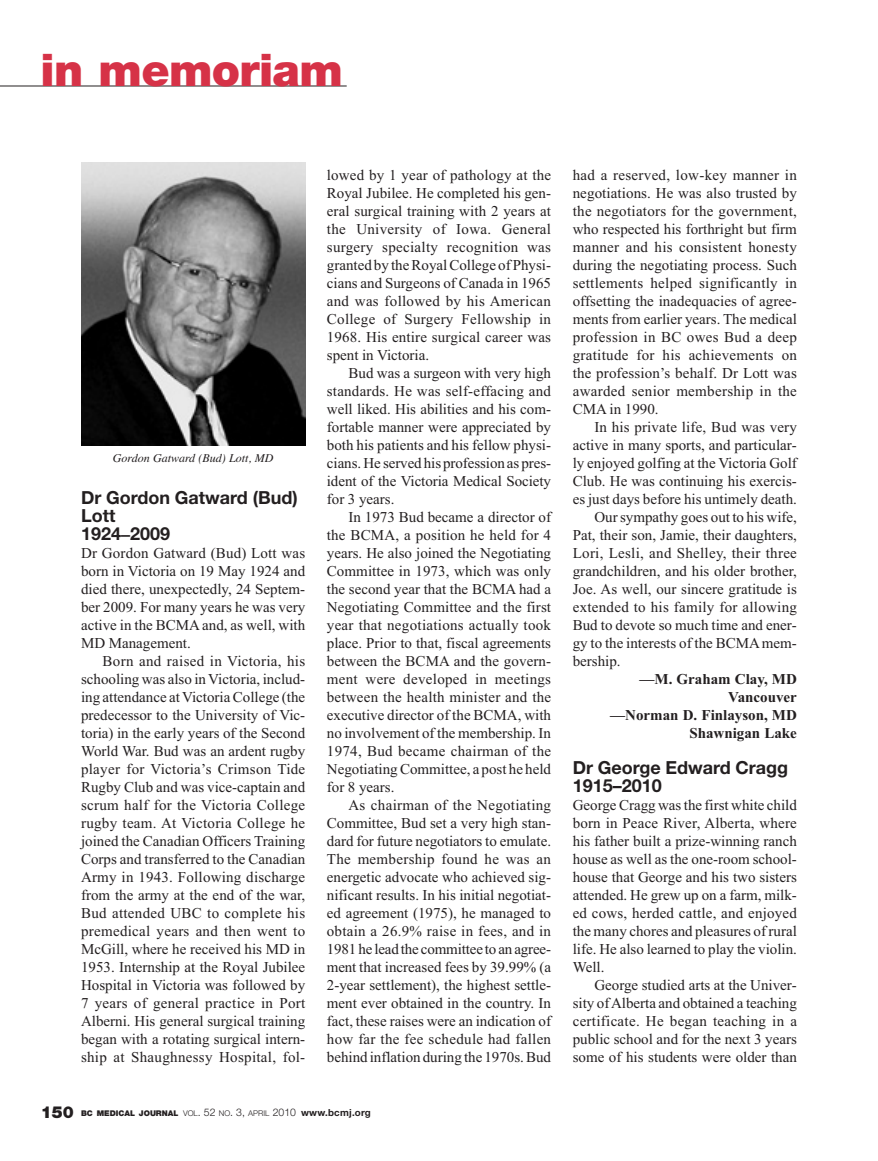
<style>
.page{position:relative;width:878px;height:1161px;background:#fff}
.page>*{position:absolute;margin:0;border:0;box-sizing:border-box;transform-origin:0 0}
.t1{font:900 45px "Helvetica Neue";letter-spacing:-.015em;color:#d63247}
.t2{font:700 18px/18px "Helvetica Neue";color:#231f20}
.t3{font:15px/18px "Times New Roman";color:#231f20;text-align:justify}
.t4{font:15px "Times New Roman";letter-spacing:.02em;color:#231f20}
.t5{font:700 15px/18px "Times New Roman";color:#231f20;text-align:right}
.t6{font:italic 12px "Times";color:#231f20}
.t7{font:900 7.8px "Helvetica Neue";color:#231f20}
.s1{font-family:"Times"}
.s2{font-size:16.5px}
.s3{font-weight:300}
.s4{font-weight:300;font-size:10.5px}
.s5{font-weight:700;font-size:9.75px}
</style>
<div class="page">
<hr style="left:0;top:86px;width:347px;height:1px;background:#231f20">
<img style="left:81px;top:162px;width:224px;height:284px">
<h1 class="t1" style="left:40px;top:54px;width:304px">in memoriam</h1>
<p class="t6" style="left:113px;top:453px;width:162px">Gordon Gatward (Bud) Lott, MD</p>
<p class="t2" style="left:81px;top:490px;width:218px">Dr Gordon Gatward (Bud)<br>Lott<br>1924<span class="s1">–</span>2009</p>
<p class="t3" style="left:81px;top:545px;width:226px">Dr Gordon Gatward (Bud) Lott was born in Victoria on 19 May 1924 and died there, unexpectedly, 24 Septem&shy;ber 2009. For many years he was very active in the BCMA and, as well, with MD Management.</p>
<p class="t3" style="left:81px;top:653px;width:226px;text-indent:22px">Born and raised in Victoria, his schooling was also in Victoria, includ&shy;ing attendance at Victoria College (the predecessor to the University of Vic&shy;toria) in the early years of the Second World War. Bud was an ardent rugby player for Victoria’s Crimson Tide Rugby Club and was vice-captain and scrum half for the Victoria College rugby team. At Victoria College he joined the Canadian Officers Training Corps and transferred to the Canadian Army in 1943. Following discharge from the army at the end of the war, Bud attended UBC to complete his premedical years and then went to McGill, where he received his MD in 1953. Internship at the Royal Jubilee Hospital in Victoria was followed by 7 years of general practice in Port Alberni. His general surgical training began with a rotating surgical intern&shy;ship at Shaughnessy Hospital, fol-</p>
<p class="t3" style="left:327px;top:167px;width:226px">lowed by 1 year of pathology at the Royal Jubilee. He completed his gen&shy;eral surgical training with 2 years at the University of Iowa. General surgery specialty recognition was granted by the Royal College of Physi&shy;cians and Surgeons of Canada in 1965 and was followed by his American College of Surgery Fellowship in 1968. His entire surgical career was spent in Victoria.</p>
<p class="t3" style="left:327px;top:365px;width:226px;text-indent:22px">Bud was a surgeon with very high standards. He was self-effacing and well liked. His abilities and his com&shy;fortable manner were appreciated by both his patients and his fellow physi&shy;cians. He served his profession as pres&shy;ident of the Victoria Medical Society for 3 years.</p>
<p class="t3" style="left:327px;top:509px;width:226px;text-indent:22px">In 1973 Bud became a director of the BCMA, a position he held for 4 years. He also joined the Negotiating Committee in 1973, which was only the second year that the BCMA had a Negotiating Committee and the first year that negotiations actually took place. Prior to that, fiscal agreements between the BCMA and the govern&shy;ment were developed in meetings between the health minister and the executive director of the BCMA, with no involvement of the membership. In 1974, Bud became chairman of the Negotiating Committee, a post he held for 8 years.</p>
<p class="t3" style="left:327px;top:797px;width:226px;text-indent:22px">As chairman of the Negotiating Committee, Bud set a very high stan&shy;dard for future negotiators to emulate.<br>The membership found he was an energetic advocate who achieved sig&shy;nificant results. In his initial negotiat&shy;ed agreement (1975), he managed to obtain a 26.9% raise in fees, and in 1981 he lead the committee to an agree&shy;ment that increased fees by 39.99% (a 2-year settlement), the highest settle&shy;ment ever obtained in the country. In fact, these raises were an indication of how far the fee schedule had fallen behind inflation during the 1970s. Bud</p>
<p class="t7" style="left:41px;top:1111px;width:331px"><span class="s2">150</span> BC MEDICAL JOURNAL <span class="s3">VOL</span><span class="s4">. 52</span> <span class="s3">NO</span><span class="s4">. 3,</span> <span class="s3">APRIL</span> <span class="s4">2010</span> <span class="s5">www.bcmj.org</span></p>
<p class="t3" style="left:572px;top:167px;width:226px">had a reserved, low-key manner in negotiations. He was also trusted by the negotiators for the government, who respected his forthright but firm manner and his consistent honesty during the negotiating process. Such settlements helped significantly in offsetting the inadequacies of agree&shy;ments from earlier years. The medical profession in BC owes Bud a deep gratitude for his achievements on the profession’s behalf. Dr Lott was awarded senior membership in the CMA in 1990.</p>
<p class="t3" style="left:594px;top:419px;width:204px">In his private life, Bud was very</p>
<p class="t3" style="left:572px;top:437px;width:226px">active in many sports, and particular-</p>
<p class="t3" style="left:572px;top:455px;width:226px">ly enjoyed golfing at the Victoria Golf</p>
<p class="t3" style="left:572px;top:473px;width:226px">Club. He was continuing his exercis-</p>
<p class="t3" style="left:572px;top:491px;width:226px">es just days before his untimely death.</p>
<p class="t3" style="left:594px;top:509px;width:204px">Our sympathy goes out to his wife,</p>
<p class="t3" style="left:572px;top:527px;width:226px">Pat, their son, Jamie, their daughters,</p>
<p class="t4" style="left:572px;top:548px;width:226px">Lori, Lesli, and Shelley, their three</p>
<p class="t3" style="left:572px;top:563px;width:226px">grandchildren, and his older brother,</p>
<p class="t3" style="left:572px;top:581px;width:226px">Joe. As well, our sincere gratitude is</p>
<p class="t4" style="left:572px;top:602px;width:226px">extended to his family for allowing</p>
<p class="t3" style="left:572px;top:617px;width:226px">Bud to devote so much time and ener-</p>
<p class="t3" style="left:572px;top:635px;width:226px">gy to the interests of the BCMA mem-</p>
<p class="t3" style="left:572px;top:653px;width:49px">bership.</p>
<p class="t5" style="left:610px;top:670px;width:188px">—M. Graham Clay, MD<br>Vancouver<br>—Norman D. Finlayson, MD<br>Shawnigan Lake</p>
<p class="t2" style="left:572px;top:760px;width:217px">Dr George Edward Cragg<br>1915–2010</p>
<p class="t3" style="left:572px;top:797px;width:226px">George Cragg was the first white child born in Peace River, Alberta, where his father built a prize-winning ranch house as well as the one-room school&shy;house that George and his two sisters attended. He grew up on a farm, milk - ed cows, herded cattle, and enjoyed the many chores and pleasures of rural life. He also learned to play the violin.<br>Well.</p>
<p class="t3" style="left:572px;top:977px;width:226px;text-indent:22px">George studied arts at the Univer&shy;sity of Alberta and obtained a teaching certificate. He began teaching in a public school and for the next 3 years some of his students were older than</p>
</div>
